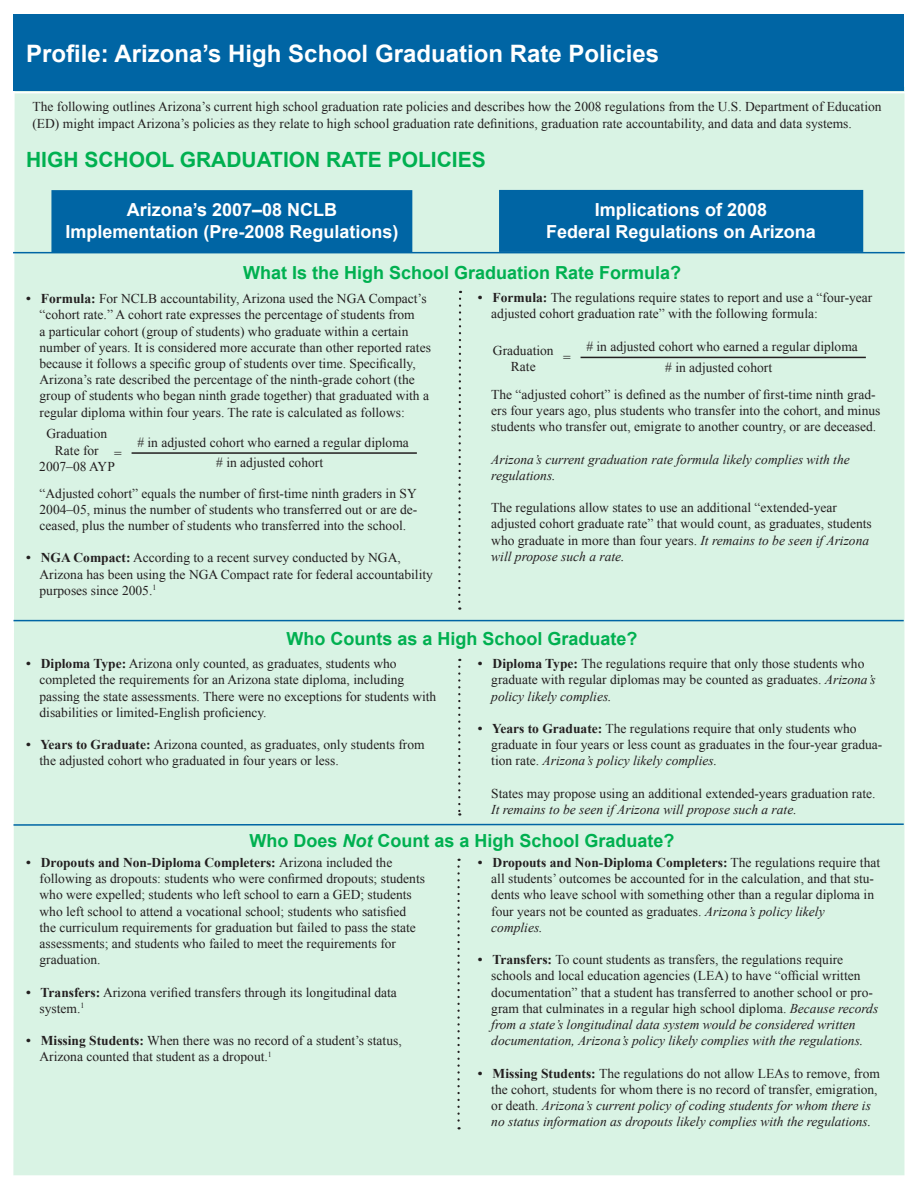
<style>
.page{position:relative;width:918px;height:1188px;background:#fff}
.page>*{position:absolute;margin:0;border:0;box-sizing:border-box;transform-origin:0 0}
.t1{font:700 24px "Arial";color:#fff}
.t2{font:700 21px "Arial";color:#00b050}
.t3{font:700 18px "Arial";color:#00b050}
.t4{font:700 18px "Arial";color:#fff}
.t5{font:13.5px/16.2px "Times New Roman";color:#231f20}
.t6{font:italic 13.5px/16.2px "Times New Roman";color:#231f20}
.t7{font:700 13.5px "Times New Roman";color:#231f20}
.s1{font-weight:700}
.s2{font-style:italic}
.s3{font-weight:400}
.s4{font-style:normal}
</style>
<div class="page">
<div style="left:13px;top:87px;width:892px;height:1088px;background:#d9f3e4"></div>
<div style="left:499px;top:190px;width:364px;height:62px;background:#0065a4;border:2px solid #0065a4"></div>
<div style="left:51px;top:190px;width:361px;height:62px;background:#0065a4;border:2px solid #0065a4"></div>
<div style="left:13px;top:14px;width:891px;height:77px;background:#0065a4"></div>
<hr style="left:581px;top:357px;width:285px;height:1px;background:#231f20">
<hr style="left:13px;top:620px;width:891px;height:1px;background:#0065a4">
<svg style="left:13px;top:823px;width:892px;height:3px;background:#6cabc3"></svg>
<svg style="left:457px;top:291px;width:5px;height:319px;background:#c3dacd"></svg>
<svg style="left:458px;top:667px;width:2px;height:149px"></svg>
<svg style="left:457px;top:867px;width:3px;height:262px"></svg>
<hr style="left:0;top:92px;width:918px;height:1px;background:#fff">
<hr style="left:13px;top:252px;width:892px;height:1px;background:#0065a4">
<hr style="left:132px;top:452px;width:285px;height:2px;background:#231f20">
<p class="t1" style="left:26px;top:38px;width:635px">Profile: Arizona’s High School Graduation Rate Policies</p>
<p class="t5" style="left:32px;top:99px;width:851px">The following outlines Arizona’s current high school graduation rate policies and describes how the 2008 regulations from the U.S. Department of Education (ED) might impact Arizona’s policies as they relate to high school graduation rate definitions, graduation rate accountability, and data and data systems.</p>
<p class="t2" style="left:26px;top:146px;width:461px">HIGH SCHOOL GRADUATION RATE POLICIES</p>
<p class="t4" style="left:127px;top:198px;width:212px">Arizona’s 2007–08 NCLB</p>
<p class="t4" style="left:65px;top:220px;width:335px">Implementation (Pre-2008 Regulations)</p>
<p class="t4" style="left:595px;top:198px;width:174px">Implications of 2008</p>
<p class="t4" style="left:546px;top:220px;width:271px">Federal Regulations on Arizona</p>
<p class="t3" style="left:243px;top:261px;width:440px">What Is the High School Graduation Rate Formula?</p>
<p class="t5" style="left:26px;top:290px;width:402px"><span class="s1">• Formula:</span> For NCLB accountability, Arizona used the NGA Compact’s</p>
<p class="t5" style="left:40px;top:307px;width:393px">“cohort rate.” A cohort rate expresses the percentage of students from<br>a particular cohort (group of students) who graduate within a certain number of years. It is considered more accurate than other reported rates because it follows a specific group of students over time. Specifically, Arizona’s rate described the percentage of the ninth-grade cohort (the group of students who began ninth grade together) that graduated with a regular diploma within four years. The rate is calculated as follows:</p>
<p class="t5" style="left:46px;top:426px;width:62px">Graduation</p>
<p class="t5" style="left:39px;top:442px;width:77px;text-align:center">Rate for<br>2007–08 AYP</p>
<p class="t5" style="left:114px;top:445px;width:9px">=</p>
<p class="t5" style="left:137px;top:434px;width:273px"># in adjusted cohort who earned a regular diploma</p>
<p class="t5" style="left:216px;top:454px;width:108px"># in adjusted cohort</p>
<p class="t5" style="left:40px;top:485px;width:379px;text-align:justify">“Adjusted cohort” equals the number of first-time ninth graders in SY 2004–05, minus the number of students who transferred out or are de&shy;ceased, plus the number of students who transferred into the school.</p>
<p class="t5" style="left:26px;top:550px;width:376px"><span class="s1">• NGA Compact:</span> According to a recent survey conducted by NGA,</p>
<p class="t5" style="left:40px;top:566px;width:395px">Arizona has been using the NGA Compact rate for federal accountability purposes since 2005.<sup>1</sup></p>
<p class="t5" style="left:478px;top:289px;width:396px"><span class="s1">• Formula:</span> The regulations require states to report and use a “four-year</p>
<p class="t5" style="left:491px;top:305px;width:328px">adjusted cohort graduation rate” with the following formula:</p>
<p class="t5" style="left:493px;top:342px;width:62px">Graduation</p>
<p class="t5" style="left:511px;top:358px;width:26px">Rate</p>
<p class="t5" style="left:563px;top:349px;width:9px">=</p>
<p class="t5" style="left:586px;top:338px;width:273px"># in adjusted cohort who earned a regular diploma</p>
<p class="t5" style="left:665px;top:359px;width:108px"># in adjusted cohort</p>
<p class="t5" style="left:491px;top:386px;width:391px">The “adjusted cohort” is defined as the number of first-time ninth grad&shy;ers four years ago, plus students who transfer into the cohort, and minus students who transfer out, emigrate to another country, or are deceased.</p>
<p class="t6" style="left:491px;top:451px;width:360px">Arizona’s current graduation rate formula likely complies with the regulations.</p>
<p class="t5" style="left:491px;top:499px;width:347px">The regulations allow states to use an additional “extended-year</p>
<p class="t5" style="left:491px;top:516px;width:382px">adjusted cohort graduate rate” that would count, as graduates, students who graduate in more than four years. <span class="s2">It remains to be seen if Arizona will propose such a rate.</span></p>
<p class="t3" style="left:287px;top:627px;width:353px">Who Counts as a High School Graduate?</p>
<p class="t5" style="left:478px;top:655px;width:388px"><span class="s1">• Diploma Type:</span> The regulations require that only those students who</p>
<p class="t5" style="left:491px;top:672px;width:386px">graduate with regular diplomas may be counted as graduates. <span class="s2">Arizona’s policy likely complies.</span></p>
<p class="t5" style="left:478px;top:720px;width:380px"><span class="s1">• Years to Graduate:</span> The regulations require that only students who</p>
<p class="t5" style="left:491px;top:736px;width:393px">graduate in four years or less count as graduates in the four-year gradua&shy;tion rate. <span class="s2">Arizona’s policy likely complies.</span></p>
<p class="t5" style="left:491px;top:785px;width:386px">States may propose using an additional extended-years graduation rate.<br><span class="s2">It remains to be seen if Arizona will propose such a rate.</span></p>
<p class="t3" style="left:250px;top:829px;width:427px">Who Does <span class="s2">Not</span> Count as a High School Graduate?</p>
<p class="t5" style="left:26px;top:655px;width:372px"><span class="s1">• Diploma Type:</span> Arizona only counted, as graduates, students who</p>
<p class="t5" style="left:40px;top:672px;width:398px">completed the requirements for an Arizona state diploma, including passing the state assessments. There were no exceptions for students with disabilities or limited-English proficiency.</p>
<p class="t5" style="left:26px;top:736px;width:400px"><span class="s1">• Years to Graduate:</span> Arizona counted, as graduates, only students from</p>
<p class="t5" style="left:40px;top:753px;width:301px">the adjusted cohort who graduated in four years or less.</p>
<p class="t7" style="left:26px;top:853px;width:368px">• Dropouts and Non-Diploma Completers: <span class="s3">Arizona included the</span></p>
<p class="t5" style="left:40px;top:870px;width:387px">following as dropouts: students who were confirmed dropouts; students who were expelled; students who left school to earn a GED; students who left school to attend a vocational school; students who satisfied the curriculum requirements for graduation but failed to pass the state assessments; and students who failed to meet the requirements for graduation.</p>
<p class="t5" style="left:26px;top:984px;width:372px"><span class="s1">• Transfers:</span> Arizona verified transfers through its longitudinal data</p>
<p class="t5" style="left:40px;top:1000px;width:46px">system.<sup>1</sup></p>
<p class="t5" style="left:26px;top:1032px;width:377px"><span class="s1">• Missing Students:</span> When there was no record of a student’s status,</p>
<p class="t5" style="left:40px;top:1049px;width:234px">Arizona counted that student as a dropout.<sup>1</sup></p>
<p class="t7" style="left:478px;top:853px;width:404px">• Dropouts and Non-Diploma Completers: <span class="s3">The regulations require that</span></p>
<p class="t5" style="left:491px;top:870px;width:384px;text-align:justify">all students’ outcomes be accounted for in the calculation, and that stu&shy;dents who leave school with something other than a regular diploma in four years not be counted as graduates. <span class="s2">Arizona’s policy likely</span></p>
<p class="t6" style="left:491px;top:919px;width:53px">complies.</p>
<p class="t5" style="left:478px;top:951px;width:367px"><span class="s1">• Transfers:</span> To count students as transfers, the regulations require</p>
<p class="t5" style="left:491px;top:968px;width:389px">schools and local education agencies (LEA) to have “official written documentation” that a student has transferred to another school or pro&shy;gram that culminates in a regular high school diploma. <span class="s2">Because records from a state’s longitudinal data system would be considered written documentation, Arizona’s policy likely complies with the regulations.</span></p>
<p class="t5" style="left:478px;top:1065px;width:404px"><span class="s1">• Missing Students:</span> The regulations do not allow LEAs to remove, from</p>
<p class="t6" style="left:491px;top:1081px;width:388px"><span class="s4">the cohort, students for whom there is no record of transfer, emigration, or death.</span> Arizona’s current policy of coding students for whom there is no status information as dropouts likely complies with the regulations.</p>
</div>
